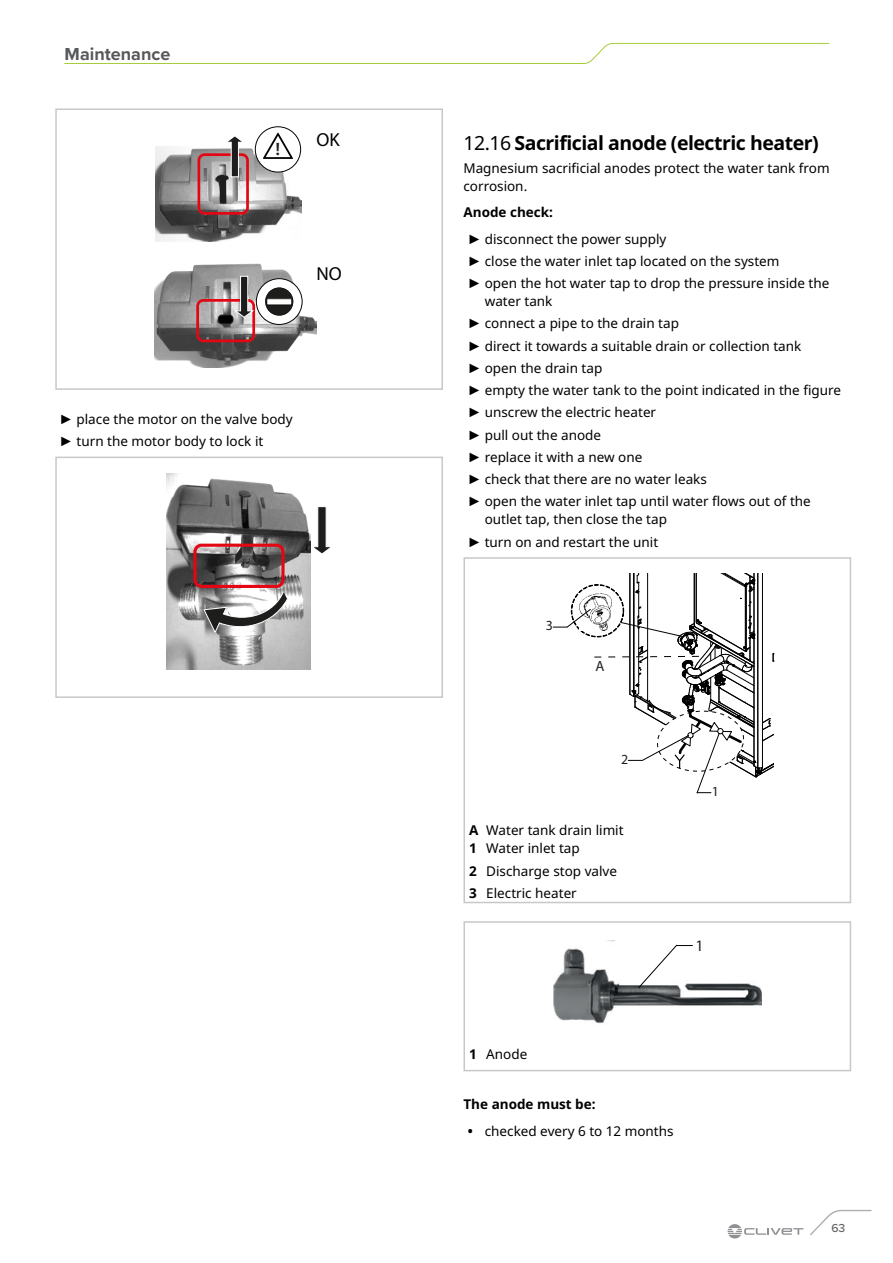
<style>
.page{position:relative;width:893px;height:1263px;background:#fff}
.page>*{position:absolute;margin:0;border:0;box-sizing:border-box;transform-origin:0 0}
.t1{font:700 19.5px "Noto Sans";letter-spacing:-.025em;color:#000}
.t2{font:18.9px "Myriad Pro";color:#000}
.t3{font:700 18px "Proxima Nova";color:#57585a}
.t4{font:600 16.95px "Noto Sans";color:#1d1d1b}
.t5{font:15.9px "Myriad Pro";color:#231f20}
.t6{font:14.7px "Myriad Pro";color:#231f20}
.t7{font:13.95px "Myriad Pro";color:#231f20}
.Testo{font:13.5px/18px "Noto Sans";color:#000}
.Testo_bold{font:700 13.5px "Noto Sans";color:#000}
.t8{font:500 12px "Proxima Nova";color:#636366}
.s1{font-family:"Arial"}
.s2{font-weight:400}
.s3{font-weight:700}
</style>
<div class="page">
<svg style="left:810px;top:1209px;width:62px;height:27px"></svg>
<svg style="left:728px;top:1224px;width:75px;height:14px"></svg>
<svg style="left:64px;top:43px;width:765px;height:21px"></svg>
<img style="left:156px;top:146px;width:145px;height:96px">
<div style="left:198px;top:153px;width:51px;height:62px;border:3px solid #e30613;border-radius:6px"></div>
<div style="left:255px;top:127px;width:46px;height:45px;background:#fff;border-radius:50%"></div>
<div style="left:255px;top:127px;width:46px;height:45px;border:1px solid #040505;border-radius:50%"></div>
<svg style="left:263px;top:133px;width:30px;height:26px"></svg>
<svg style="left:226px;top:136px;width:18px;height:41px"></svg>
<div style="left:217px;top:175px;width:11px;height:6px;background:#1d1d1b;border-radius:50%"></div>
<div style="left:220px;top:181px;width:5px;height:22px;background:#1d1d1b"></div>
<img style="left:155px;top:263px;width:161px;height:104px">
<div style="left:196px;top:299px;width:59px;height:43px;border:3px solid #e30613;border-radius:6px"></div>
<div style="left:218px;top:315px;width:15px;height:9px;background:#000;border-radius:4px"></div>
<div style="left:218px;top:315px;width:15px;height:9px;border:1px solid #1d1d1b;border-radius:4px"></div>
<svg style="left:235px;top:276px;width:18px;height:42px"></svg>
<div style="left:256px;top:279px;width:46px;height:45px;background:#fff;border-radius:50%"></div>
<div style="left:256px;top:279px;width:46px;height:45px;border:1px solid #040505;border-radius:50%"></div>
<div style="left:265px;top:287px;width:28px;height:29px;background:#1d1d1b;border-radius:50%"></div>
<div style="left:265px;top:287px;width:28px;height:29px;border:1px solid #12100b;border-radius:50%"></div>
<div style="left:267px;top:299px;width:25px;height:6px;background:#fff"></div>
<div style="left:55px;top:108px;width:388px;height:282px;border:2px solid #c7c8ca"></div>
<img style="left:166px;top:473px;width:144px;height:197px">
<div style="left:193px;top:544px;width:92px;height:44px;border:3px solid #e30613;border-radius:7px"></div>
<svg style="left:314px;top:506px;width:16px;height:48px"></svg>
<svg style="left:203px;top:591px;width:85px;height:42px"></svg>
<div style="left:55px;top:457px;width:388px;height:241px;border:2px solid #c7c8ca"></div>
<svg style="left:553px;top:574px;width:221px;height:219px"></svg>
<div style="left:463px;top:557px;width:388px;height:346px;border:2px solid #c7c8ca"></div>
<img style="left:553px;top:940px;width:209px;height:84px">
<svg style="left:638px;top:945px;width:54px;height:43px"></svg>
<div style="left:463px;top:921px;width:388px;height:150px;border:2px solid #c7c8ca"></div>
<h3 class="t3" style="left:65px;top:41px;width:107px">Maintenance</h3>
<p class="t4" style="left:276px;top:139px;width:6px">!</p>
<p class="t2" style="left:316px;top:128px;width:25px">OK</p>
<p class="t2" style="left:316px;top:262px;width:27px">NO</p>
<p class="Testo" style="left:60px;top:410px;width:235px"><span class="s1">►</span> place the motor on the valve body</p>
<p class="Testo" style="left:60px;top:432px;width:205px"><span class="s1">►</span> turn the motor body to lock it</p>
<p class="t1" style="left:463px;top:132px;width:357px"><span class="s2">12.16</span> Sacrificial anode (electric heater)</p>
<p class="Testo" style="left:463px;top:159px;width:368px">Magnesium sacrificial anodes protect the water tank from corrosion.</p>
<p class="Testo_bold" style="left:463px;top:204px;width:91px">Anode check:</p>
<p class="Testo" style="left:468px;top:230px;width:200px"><span class="s1">►</span> disconnect the power supply</p>
<p class="Testo" style="left:468px;top:252px;width:313px"><span class="s1">►</span> close the water inlet tap located on the system</p>
<p class="Testo" style="left:485px;top:274px;width:346px;text-indent:-17px"><span class="s1">►</span> open the hot water tap to drop the pressure inside the water tank</p>
<p class="Testo" style="left:468px;top:315px;width:213px"><span class="s1">►</span> connect a pipe to the drain tap</p>
<p class="Testo" style="left:468px;top:337px;width:335px"><span class="s1">►</span> direct it towards a suitable drain or collection tank</p>
<p class="Testo" style="left:468px;top:359px;width:136px"><span class="s1">►</span> open the drain tap</p>
<p class="Testo" style="left:468px;top:381px;width:375px"><span class="s1">►</span> empty the water tank to the point indicated in the figure</p>
<p class="Testo" style="left:468px;top:404px;width:190px"><span class="s1">►</span> unscrew the electric heater</p>
<p class="Testo" style="left:468px;top:426px;width:135px"><span class="s1">►</span> pull out the anode</p>
<p class="Testo" style="left:468px;top:448px;width:176px"><span class="s1">►</span> replace it with a new one</p>
<p class="Testo" style="left:468px;top:470px;width:241px"><span class="s1">►</span> check that there are no water leaks</p>
<p class="Testo" style="left:485px;top:493px;width:328px;text-indent:-17px"><span class="s1">►</span> open the water inlet tap until water flows out of the outlet tap, then close the tap</p>
<p class="Testo" style="left:468px;top:533px;width:192px"><span class="s1">►</span> turn on and restart the unit</p>
<p class="t7" style="left:546px;top:617px;width:9px">3</p>
<p class="t6" style="left:595px;top:657px;width:11px">A</p>
<p class="t7" style="left:621px;top:750px;width:9px">2</p>
<p class="Testo" style="left:469px;top:821px;width:156px"><span class="s3">A</span> Water tank drain limit</p>
<p class="Testo" style="left:469px;top:839px;width:112px"><span class="s3">1</span> Water inlet tap</p>
<p class="Testo" style="left:469px;top:862px;width:149px"><span class="s3">2</span> Discharge stop valve</p>
<p class="Testo" style="left:469px;top:884px;width:109px"><span class="s3">3</span> Electric heater</p>
<p class="t7" style="left:712px;top:783px;width:9px">1</p>
<p class="t5" style="left:695px;top:936px;width:10px">1</p>
<p class="Testo" style="left:469px;top:1045px;width:60px"><span class="s3">1</span> Anode</p>
<p class="Testo_bold" style="left:463px;top:1097px;width:134px">The anode must be:</p>
<p class="Testo" style="left:468px;top:1122px;width:207px"><span class="s3">•</span> checked every 6 to 12 months</p>
<p class="t8" style="left:831px;top:1219px;width:15px">63</p>
</div>
